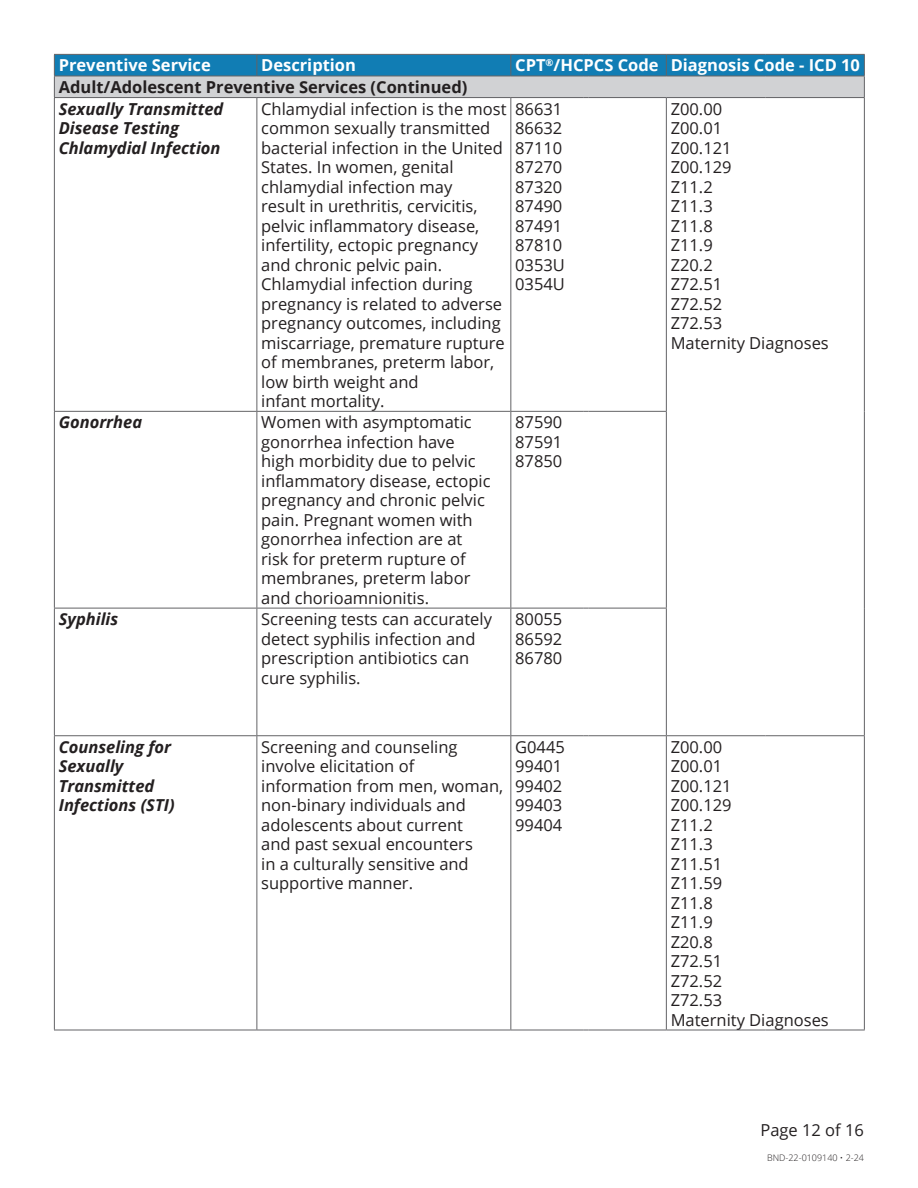
<style>
.page{position:relative;width:918px;height:1188px;background:#fff}
.page>*{position:absolute;margin:0;border:0;box-sizing:border-box;transform-origin:0 0}
.Body{font:16.5px/19.5px "Open Sans";color:#231f20}
.Preventive_Service_title{font:italic 700 16.5px/19.5px "Open Sans";color:#231f20}
.Table_Heading{font:700 16.5px "Open Sans";color:#fff}
.Table_Subhead{font:700 16.5px "Open Sans";color:#231f20}
.t1{font:300 9px "Open Sans";color:#231f20}
</style>
<div class="page">
<hr style="left:54px;top:1030px;width:203px;height:1px;background:#636366">
<hr style="left:257px;top:1030px;width:254px;height:1px;background:#636366">
<hr style="left:511px;top:1030px;width:72px;height:1px;background:#636366">
<hr style="left:589px;top:1030px;width:77px;height:1px;background:#636366">
<hr style="left:666px;top:1030px;width:99px;height:1px;background:#636366">
<hr style="left:765px;top:1030px;width:100px;height:1px;background:#636366">
<hr style="left:54px;top:98px;width:1px;height:313px;background:#636366">
<hr style="left:54px;top:412px;width:1px;height:196px;background:#636366">
<hr style="left:54px;top:608px;width:1px;height:127px;background:#636366">
<hr style="left:54px;top:736px;width:1px;height:294px;background:#636366">
<svg style="left:54px;top:54px;width:811px;height:44px;background:#70a3be"></svg>
<hr style="left:589px;top:97px;width:77px;height:1px;background:#636366">
<hr style="left:666px;top:97px;width:99px;height:1px;background:#636366">
<hr style="left:765px;top:97px;width:100px;height:1px;background:#636366">
<hr style="left:54px;top:411px;width:203px;height:1px;background:#636366">
<hr style="left:257px;top:411px;width:254px;height:1px;background:#636366">
<hr style="left:511px;top:411px;width:72px;height:1px;background:#636366">
<hr style="left:589px;top:411px;width:78px;height:1px;background:#636366">
<hr style="left:256px;top:98px;width:1px;height:313px;background:#636366">
<hr style="left:510px;top:98px;width:1px;height:313px;background:#636366">
<hr style="left:666px;top:98px;width:1px;height:313px;background:#636366">
<hr style="left:864px;top:98px;width:1px;height:313px;background:#636366">
<hr style="left:256px;top:412px;width:1px;height:196px;background:#636366">
<hr style="left:510px;top:412px;width:1px;height:196px;background:#636366">
<hr style="left:666px;top:412px;width:1px;height:196px;background:#636366">
<hr style="left:864px;top:411px;width:1px;height:197px;background:#636366">
<hr style="left:256px;top:608px;width:1px;height:127px;background:#636366">
<hr style="left:510px;top:608px;width:1px;height:127px;background:#636366">
<hr style="left:666px;top:608px;width:1px;height:127px;background:#636366">
<hr style="left:864px;top:608px;width:1px;height:127px;background:#636366">
<hr style="left:256px;top:736px;width:1px;height:294px;background:#636366">
<hr style="left:510px;top:736px;width:1px;height:294px;background:#636366">
<hr style="left:666px;top:736px;width:1px;height:294px;background:#636366">
<hr style="left:864px;top:736px;width:1px;height:294px;background:#636366">
<hr style="left:54px;top:608px;width:203px;height:1px;background:#636366">
<hr style="left:257px;top:608px;width:254px;height:1px;background:#636366">
<hr style="left:54px;top:735px;width:203px;height:1px;background:#636366">
<hr style="left:257px;top:735px;width:254px;height:1px;background:#636366">
<hr style="left:511px;top:608px;width:72px;height:1px;background:#636366">
<hr style="left:589px;top:608px;width:78px;height:1px;background:#636366">
<hr style="left:511px;top:735px;width:72px;height:1px;background:#636366">
<hr style="left:589px;top:735px;width:77px;height:1px;background:#636366">
<hr style="left:666px;top:735px;width:99px;height:1px;background:#636366">
<hr style="left:765px;top:735px;width:100px;height:1px;background:#636366">
<p class="Table_Heading" style="left:59px;top:54px;width:154px">Preventive Service</p>
<p class="Table_Heading" style="left:261px;top:54px;width:96px">Description</p>
<p class="Table_Heading" style="left:515px;top:54px;width:145px">CPT<sup>®</sup>/HCPCS Code</p>
<p class="Table_Heading" style="left:671px;top:54px;width:191px">Diagnosis Code - ICD 10</p>
<p class="Table_Subhead" style="left:59px;top:75px;width:410px">Adult/Adolescent Preventive Services (Continued)</p>
<p class="Preventive_Service_title" style="left:59px;top:98px;width:166px">Sexually Transmitted</p>
<p class="Preventive_Service_title" style="left:59px;top:118px;width:122px">Disease Testing</p>
<p class="Preventive_Service_title" style="left:59px;top:137px;width:163px">Chlamydial Infection</p>
<p class="Body" style="left:261px;top:98px;width:247px">Chlamydial infection is the most common sexually transmitted bacterial infection in the United<br>States. In women, genital chlamydial infection may<br>result in urethritis, cervicitis, pelvic inflammatory disease, infertility, ectopic pregnancy and chronic pelvic pain.<br>Chlamydial infection during pregnancy is related to adverse pregnancy outcomes, including miscarriage, premature rupture of membranes, preterm labor, low birth weight and<br>infant mortality.</p>
<p class="Body" style="left:515px;top:98px;width:49px">86631</p>
<p class="Body" style="left:671px;top:98px;width:53px">Z00.00</p>
<p class="Body" style="left:671px;top:118px;width:53px">Z00.01</p>
<p class="Body" style="left:671px;top:137px;width:63px">Z00.121</p>
<p class="Body" style="left:671px;top:157px;width:63px">Z00.129</p>
<p class="Body" style="left:671px;top:176px;width:44px">Z11.2</p>
<p class="Body" style="left:671px;top:196px;width:44px">Z11.3</p>
<p class="Body" style="left:671px;top:215px;width:44px">Z11.8</p>
<p class="Body" style="left:671px;top:235px;width:44px">Z11.9</p>
<p class="Body" style="left:671px;top:254px;width:44px">Z20.2</p>
<p class="Body" style="left:671px;top:274px;width:53px">Z72.51</p>
<p class="Body" style="left:671px;top:293px;width:53px">Z72.52</p>
<p class="Body" style="left:671px;top:313px;width:53px">Z72.53</p>
<p class="Body" style="left:671px;top:332px;width:160px">Maternity Diagnoses</p>
<p class="Body" style="left:515px;top:118px;width:49px">86632</p>
<p class="Body" style="left:515px;top:137px;width:49px">87110</p>
<p class="Body" style="left:515px;top:157px;width:49px">87270</p>
<p class="Body" style="left:515px;top:176px;width:49px">87320</p>
<p class="Body" style="left:515px;top:196px;width:49px">87490</p>
<p class="Body" style="left:515px;top:215px;width:49px">87491</p>
<p class="Body" style="left:515px;top:235px;width:49px">87810</p>
<p class="Body" style="left:515px;top:254px;width:51px">0353U</p>
<p class="Body" style="left:515px;top:274px;width:51px">0354U</p>
<p class="Preventive_Service_title" style="left:59px;top:412px;width:85px">Gonorrhea</p>
<p class="Body" style="left:261px;top:412px;width:231px">Women with asymptomatic gonorrhea infection have high morbidity due to pelvic inflammatory disease, ectopic pregnancy and chronic pelvic pain. Pregnant women with gonorrhea infection are at risk for preterm rupture of membranes, preterm labor and chorioamnionitis.</p>
<p class="Body" style="left:515px;top:412px;width:49px">87590</p>
<p class="Body" style="left:515px;top:432px;width:49px">87591</p>
<p class="Body" style="left:515px;top:451px;width:49px">87850</p>
<p class="Preventive_Service_title" style="left:59px;top:609px;width:61px">Syphilis</p>
<p class="Body" style="left:261px;top:609px;width:232px">Screening tests can accurately</p>
<p class="Body" style="left:261px;top:628px;width:216px">detect syphilis infection and</p>
<p class="Body" style="left:261px;top:648px;width:209px">prescription antibiotics can cure syphilis.</p>
<p class="Body" style="left:515px;top:609px;width:49px">80055</p>
<p class="Body" style="left:515px;top:628px;width:49px">86592</p>
<p class="Body" style="left:515px;top:648px;width:49px">86780</p>
<p class="Preventive_Service_title" style="left:59px;top:737px;width:114px">Counseling for<br>Sexually</p>
<p class="Preventive_Service_title" style="left:59px;top:776px;width:117px">Transmitted<br>Infections (STI)</p>
<p class="Body" style="left:261px;top:737px;width:243px">Screening and counseling involve elicitation of information from men, woman, non-binary individuals and adolescents about current<br>and past sexual encounters<br>in a culturally sensitive and supportive manner.</p>
<p class="Body" style="left:515px;top:737px;width:51px">G0445</p>
<p class="Body" style="left:515px;top:756px;width:49px">99401</p>
<p class="Body" style="left:515px;top:776px;width:49px">99402</p>
<p class="Body" style="left:515px;top:795px;width:49px">99403</p>
<p class="Body" style="left:515px;top:815px;width:49px">99404</p>
<p class="Body" style="left:671px;top:737px;width:53px">Z00.00</p>
<p class="Body" style="left:671px;top:756px;width:53px">Z00.01</p>
<p class="Body" style="left:671px;top:776px;width:63px">Z00.121</p>
<p class="Body" style="left:671px;top:795px;width:63px">Z00.129</p>
<p class="Body" style="left:671px;top:815px;width:44px">Z11.2</p>
<p class="Body" style="left:671px;top:834px;width:44px">Z11.3</p>
<p class="Body" style="left:671px;top:854px;width:53px">Z11.51</p>
<p class="Body" style="left:671px;top:873px;width:53px">Z11.59</p>
<p class="Body" style="left:671px;top:893px;width:44px">Z11.8</p>
<p class="Body" style="left:671px;top:912px;width:44px">Z11.9</p>
<p class="Body" style="left:671px;top:932px;width:44px">Z20.8</p>
<p class="Body" style="left:671px;top:951px;width:53px">Z72.51</p>
<p class="Body" style="left:671px;top:971px;width:53px">Z72.52</p>
<p class="Body" style="left:671px;top:990px;width:53px">Z72.53</p>
<p class="Body" style="left:671px;top:1010px;width:160px">Maternity Diagnoses</p>
<p class="Body" style="left:760px;top:1120px;width:105px">Page 12 of 16</p>
<p class="t1" style="left:767px;top:1151px;width:98px">BND-22-0109140 • 2-24</p>
</div>
